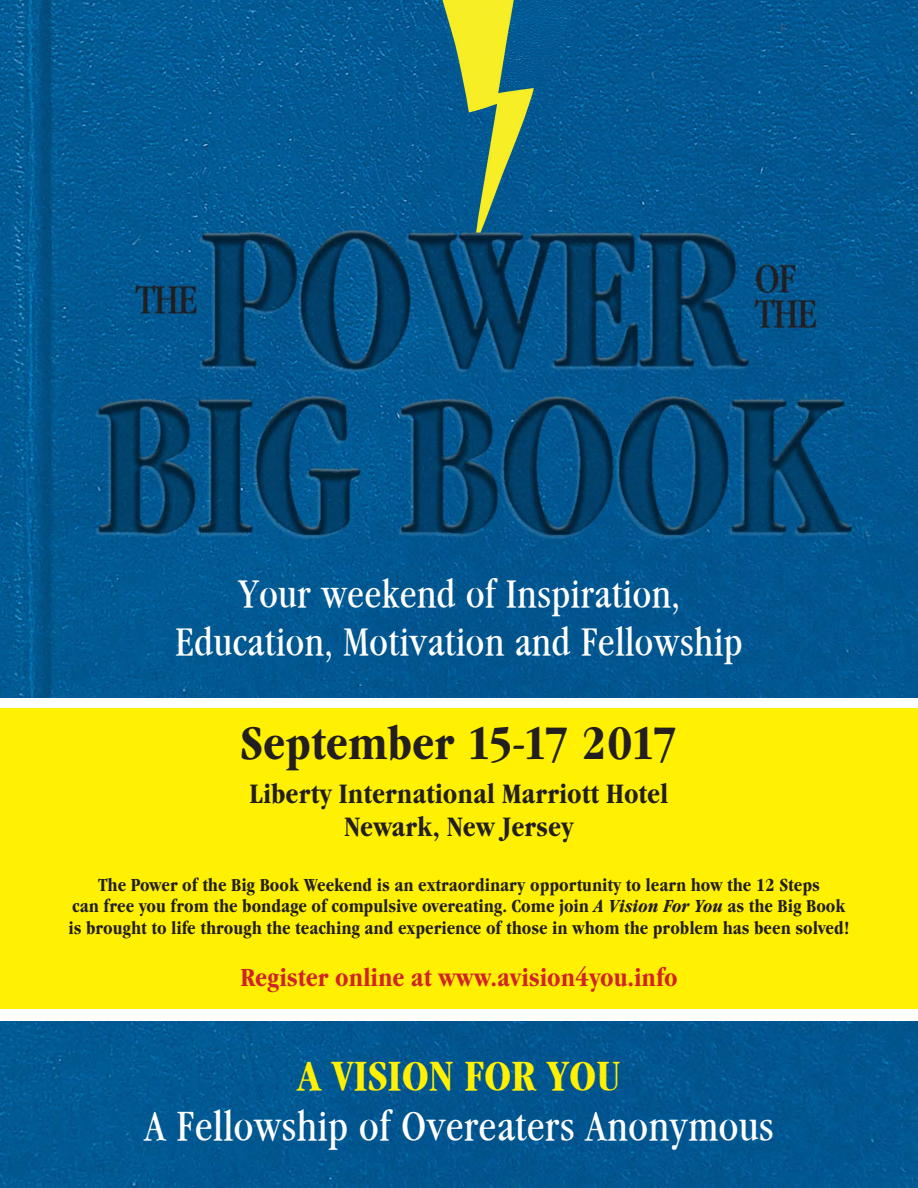
<style>
.page{position:relative;width:918px;height:1188px;background:#fff}
.page>*{position:absolute;margin:0;border:0;box-sizing:border-box;transform-origin:0 0}
.t1{font:700 46.95px "Garamond Lit Cd ITC";color:#231f20}
.t2{font:41.85px "Garamond Cd ITCTT Book";color:#fff}
.t3{font:41.85px "Garamond Lit Cd ITCTT Bold";color:#fff101}
.t4{font:39.45px "Garamond Cd ITCTT Book";color:#fff}
.t5{font:700 27.45px "Garamond Lit Cd ITC";color:#231f20}
.t6{font:700 25.5px "Garamond Lit Cd ITC";color:#d1232a}
.t7{font:700 18px "Garamond Lit Cd ITC";color:#231f20}
.s1{font-style:italic}
</style>
<div class="page">
<img style="left:0;top:1022px;width:918px;height:166px">
<img style="left:0;top:0;width:918px;height:698px">
<img style="left:439px;top:0;width:137px;height:234px">
<div style="left:0;top:709px;width:918px;height:300px;background:#fff101"></div>
<p class="t4" style="left:238px;top:572px;width:443px">Your weekend of Inspiration,</p>
<p class="t4" style="left:175px;top:620px;width:569px">Education, Motivation and Fellowship</p>
<p class="t1" style="left:240px;top:716px;width:439px">September 15-17 2017</p>
<p class="t5" style="left:250px;top:778px;width:420px">Liberty International Marriott Hotel</p>
<p class="t5" style="left:344px;top:811px;width:231px">Newark, New Jersey</p>
<p class="t7" style="left:98px;top:874px;width:723px">The Power of the Big Book Weekend is an extraordinary opportunity to learn how the 12 Steps</p>
<p class="t7" style="left:72px;top:896px;width:775px">can free you from the bondage of compulsive overeating. Come join <span class="s1">A Vision For You</span> as the Big Book</p>
<p class="t7" style="left:69px;top:917px;width:782px">is brought to life through the teaching and experience of those in whom the problem has been solved!</p>
<p class="t6" style="left:240px;top:963px;width:439px">Register online at www.avision4you.info</p>
<p class="t3" style="left:297px;top:1052px;width:325px">A VISION FOR YOU</p>
<p class="t2" style="left:144px;top:1103px;width:631px">A Fellowship of Overeaters Anonymous</p>
</div>
